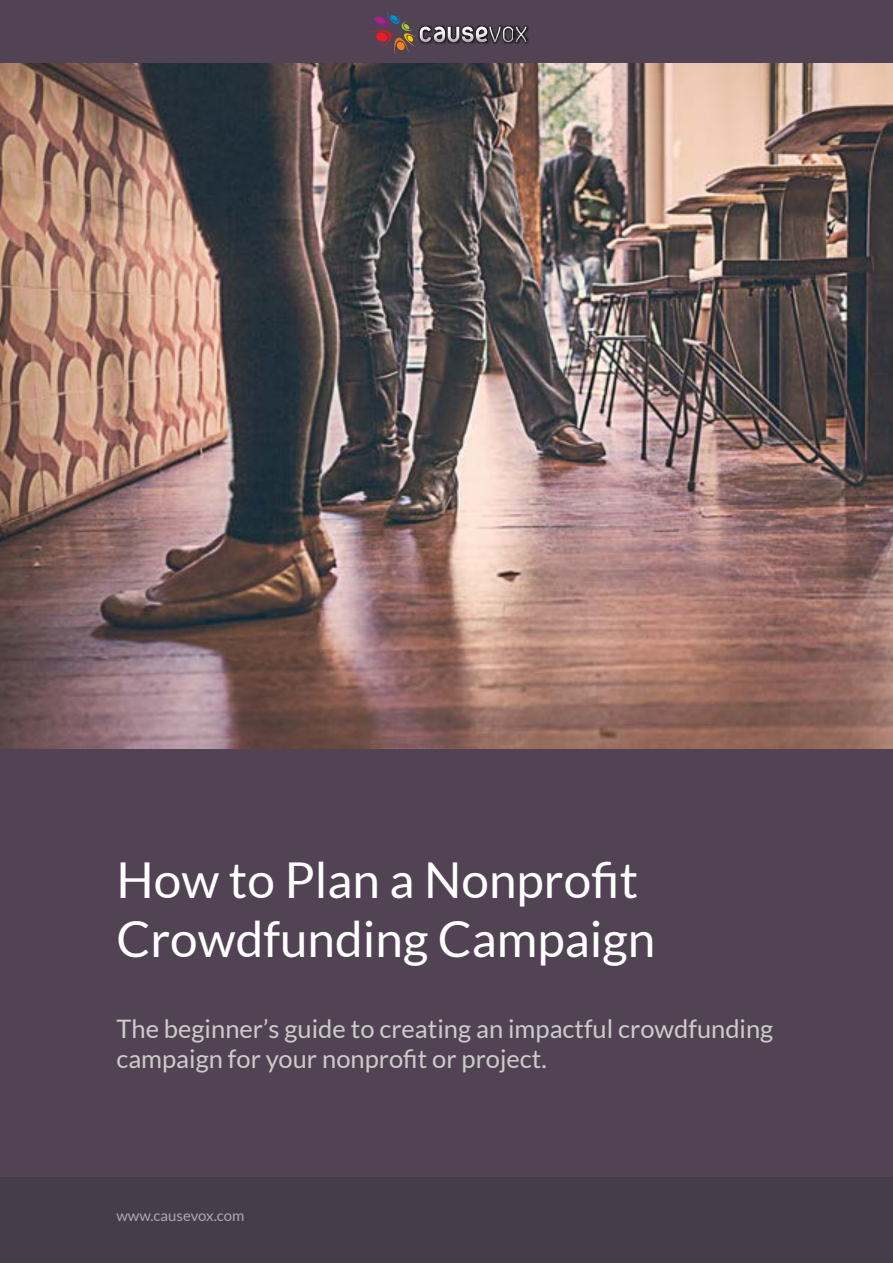
<style>
.page{position:relative;width:893px;height:1263px;background:#514353}
.page>*{position:absolute;margin:0;border:0;box-sizing:border-box;transform-origin:0 0}
.t1{font:49.5px/59.4px "Lato";color:#fff}
.t2{font:25.5px/30.6px "Lato";color:#cdcbcb}
.t3{font:15px "Lato";color:#aaa}
</style>
<div class="page">
<div style="left:0;top:1177px;width:892px;height:85px;background:#463d4a"></div>
<img style="left:526px;top:25px;width:3px;height:19px">
<svg style="left:367px;top:11px;width:159px;height:43px"></svg>
<img style="left:0;top:63px;width:893px;height:685px">
<h1 class="t1" style="left:116px;top:850px;width:540px">How to Plan a Nonprofit<br>Crowdfunding Campaign</h1>
<p class="t2" style="left:116px;top:1013px;width:658px">The beginner’s guide to creating an impactful crowdfunding campaign for your nonprofit or project.</p>
<p class="t3" style="left:116px;top:1207px;width:130px">www.causevox.com</p>
</div>
